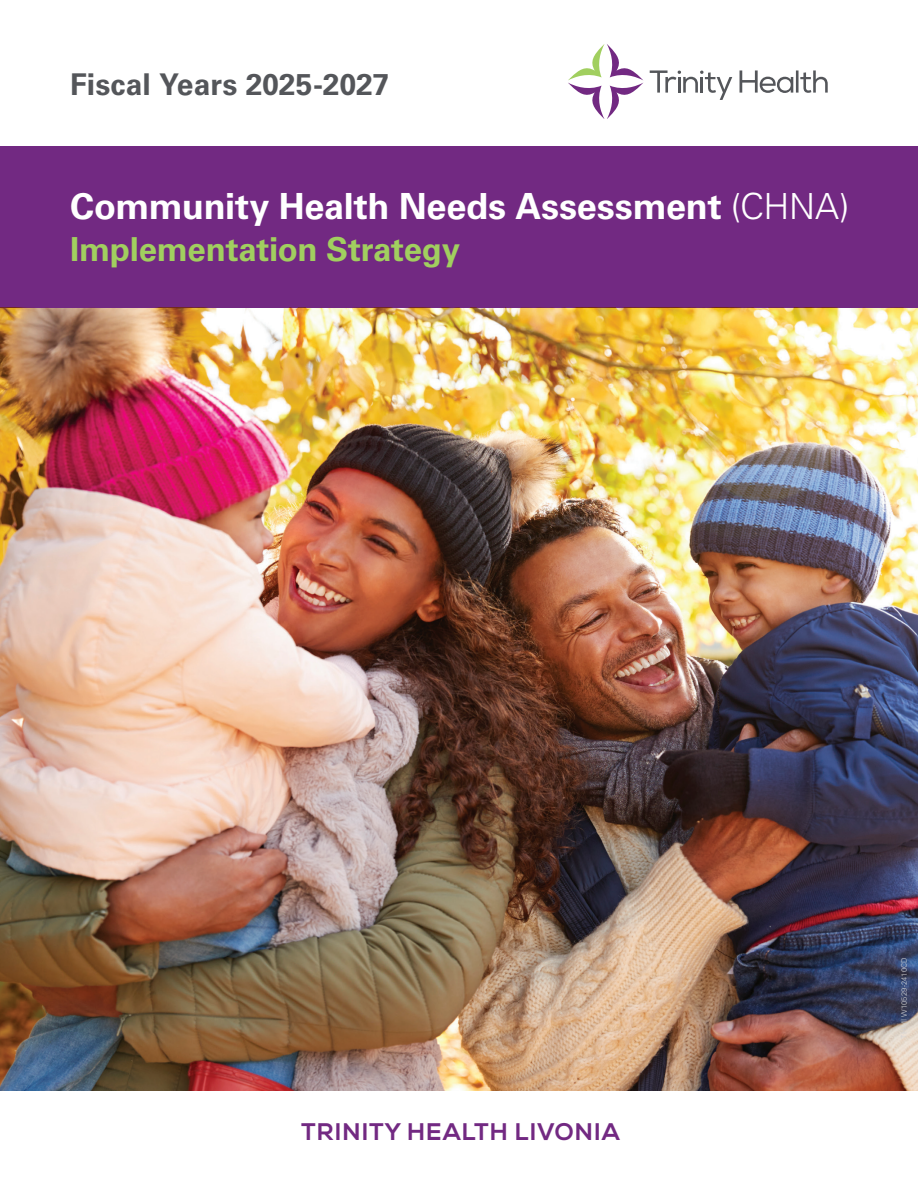
<style>
.page{position:relative;width:918px;height:1188px;background:#fff}
.page>*{position:absolute;margin:0;border:0;box-sizing:border-box;transform-origin:0 0}
.t1{font:700 36px "Univers LT Std";letter-spacing:-.005em;color:#fff}
.t2{font:700 33px "Univers LT Std";letter-spacing:-.01em;color:#a1cf5f}
.t3{font:700 30px "Univers LT Std";color:#54565a}
.t4{font:800 24px "Nexa";letter-spacing:.025em;color:#722982}
.t5{font:300 7.5px "Univers LT Std";letter-spacing:.03em;color:#d1d2d4}
.s1{font-weight:300}
</style>
<div class="page">
<img style="left:0;top:308px;width:918px;height:782px">
<div style="left:0;top:146px;width:918px;height:162px;background:#722982"></div>
<svg style="left:650px;top:70px;width:82px;height:30px"></svg>
<svg style="left:740px;top:70px;width:88px;height:23px"></svg>
<svg style="left:568px;top:44px;width:75px;height:74px"></svg>
<p class="t3" style="left:70px;top:67px;width:321px">Fiscal Years 2025-2027</p>
<p class="t1" style="left:70px;top:185px;width:781px">Community Health Needs Assessment <span class="s1">(CHNA)</span></p>
<p class="t2" style="left:70px;top:230px;width:391px">Implementation Strategy</p>
<h2 class="t4" style="left:301px;top:1117px;width:320px">TRINITY HEALTH LIVONIA</h2>
<p class="t5" style="left:900px;top:1039px;width:83px;rotate:-90deg">THMI W10529-2410CD</p>
</div>
